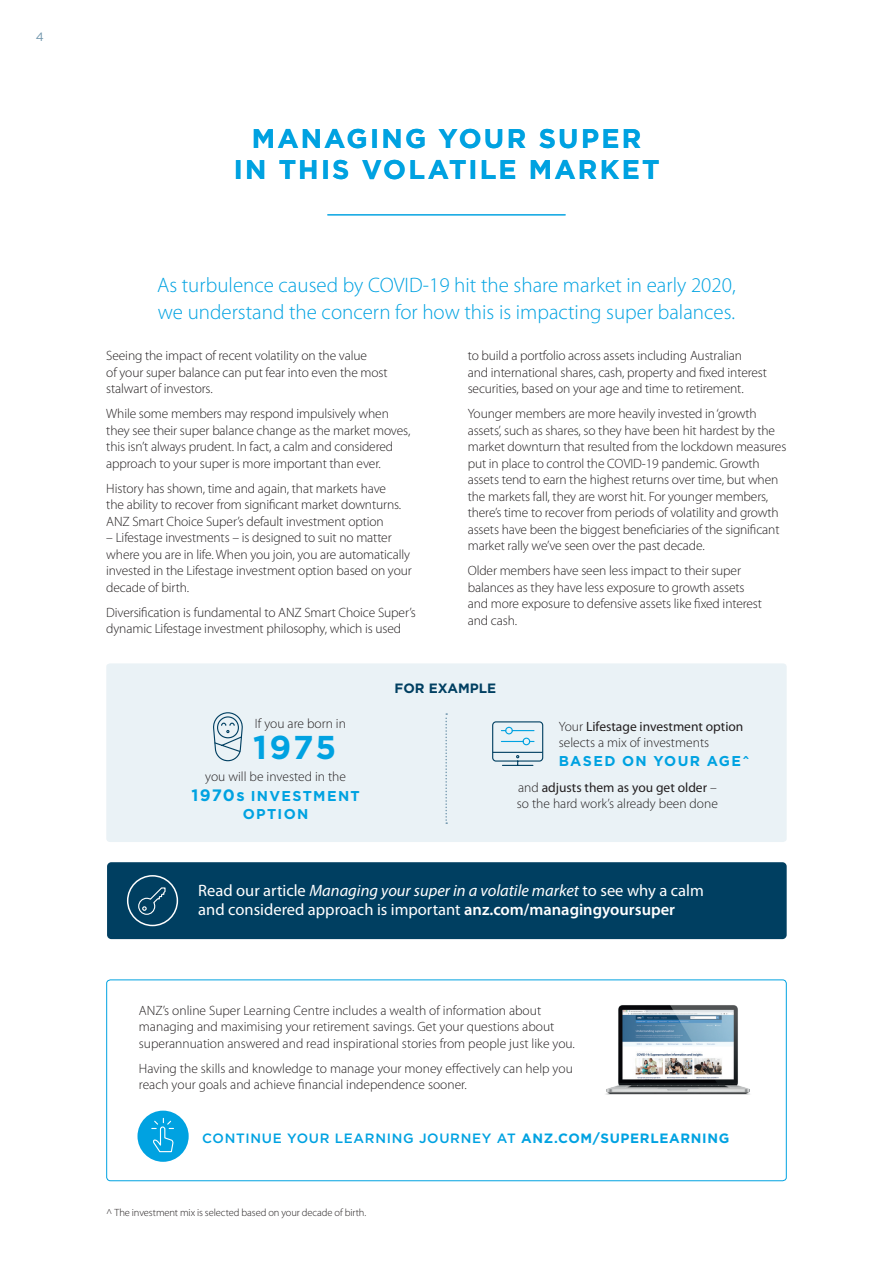
<style>
.page{position:relative;width:893px;height:1263px;background:#fff}
.page>*{position:absolute;margin:0;border:0;box-sizing:border-box;transform-origin:0 0}
.t1{font:700 33px "Gotham";color:#00a2e1}
.t2{font:700 27px/31.5px "Gotham";letter-spacing:.08em;color:#00a2e1;text-align:center}
.t3{font:300 21px/27px "Myriad Pro";color:#00a2e1}
.t4{font:16.5px/19.5px "Myriad Pro";color:#fff}
.t5{font:700 14.25px/18px "Gotham";letter-spacing:.095em;color:#00a2e1;text-align:center}
.t6{font:300 13.5px/16.5px "Myriad Pro";letter-spacing:-.01em;color:#231f20}
.t7{font:500 13.5px "Gotham";letter-spacing:.05em;color:#00a2e1}
.t8{font:700 13.5px "Gotham";color:#003f61}
.t9{font:12px "Gotham";color:#6e94ab}
.t10{font:300 10.5px "Myriad Pro";letter-spacing:-.005em;color:#231f20}
.s1{font-size:16.5px}
.s2{font-weight:400}
.s3{font-style:italic}
.s4{font-weight:600}
.s5{font-weight:700}
</style>
<div class="page">
<hr style="left:892px;top:0;width:1px;height:1263px;background:#eaf2f6">
<hr style="left:327px;top:214px;width:239px;height:1px;background:#00a2e1">
<div style="left:106px;top:663px;width:681px;height:179px;background:#eaf2f6"></div>
<svg style="left:445px;top:713px;width:2px;height:111px"></svg>
<svg style="left:212px;top:712px;width:31px;height:50px;background:#bdcfd9"></svg>
<div style="left:107px;top:862px;width:680px;height:77px;background:#003f61;border-radius:4px"></div>
<svg style="left:138px;top:887px;width:28px;height:28px"></svg>
<div style="left:127px;top:875px;width:51px;height:51px;border:2px solid #fff;border-radius:50%"></div>
<svg style="left:492px;top:721px;width:52px;height:45px;background:#c1d7e1"></svg>
<img style="left:606px;top:1005px;width:144px;height:90px">
<div style="left:137px;top:1110px;width:52px;height:52px;background:#00a2e1;border-radius:50%"></div>
<svg style="left:151px;top:1117px;width:23px;height:36px"></svg>
<div style="left:106px;top:979px;width:681px;height:202px;border:1px solid #00a2e1;border-radius:4px"></div>
<p class="t9" style="left:36px;top:29px;width:10px">4</p>
<h2 class="t2" style="left:234px;top:122px;width:427px">MANAGING YOUR SUPER<br>IN THIS VOLATILE MARKET</h2>
<h3 class="t3" style="left:157px;top:271px;width:580px">As turbulence caused by COVID-19 hit the share market in early 2020, we understand the concern for how this is impacting super balances.</h3>
<p class="t6" style="left:106px;top:347px;width:283px">Seeing the impact of recent volatility on the value<br>of your super balance can put fear into even the most stalwart of investors.</p>
<p class="t6" style="left:106px;top:405px;width:306px">While some members may respond impulsively when they see their super balance change as the market moves, this isn’t always prudent. In fact, a calm and considered approach to your super is more important than ever.</p>
<p class="t6" style="left:106px;top:480px;width:296px">History has shown, time and again, that markets have the ability to recover from significant market downturns.<br>ANZ Smart Choice Super’s default investment option</p>
<p class="t6" style="left:106px;top:529px;width:307px">– Lifestage investments – is designed to suit no matter where you are in life. When you join, you are automatically invested in the Lifestage investment option based on your decade of birth.</p>
<p class="t6" style="left:106px;top:604px;width:311px">Diversification is fundamental to ANZ Smart Choice Super’s dynamic Lifestage investment philosophy, which is used</p>
<p class="t6" style="left:468px;top:347px;width:301px">to build a portfolio across assets including Australian<br>and international shares, cash, property and fixed interest securities, based on your age and time to retirement.</p>
<p class="t6" style="left:468px;top:405px;width:320px">Younger members are more heavily invested in ‘growth assets’, such as shares, so they have been hit hardest by the market downturn that resulted from the lockdown measures put in place to control the COVID-19 pandemic. Growth assets tend to earn the highest returns over time, but when the markets fall, they are worst hit. For younger members, there’s time to recover from periods of volatility and growth assets have been the biggest beneficiaries of the significant market rally we’ve seen over the past decade.</p>
<p class="t6" style="left:468px;top:562px;width:296px">Older members have seen less impact to their super balances as they have less exposure to growth assets and more exposure to defensive assets like fixed interest and cash.</p>
<p class="t6" style="left:255px;top:715px;width:93px">If you are born in</p>
<h1 class="t1" style="left:253px;top:725px;width:85px">1975</h1>
<p class="t6" style="left:205px;top:768px;width:142px">you will be invested in the</p>
<p class="t5" style="left:191px;top:787px;width:170px"><span class="s1">1970s</span> INVESTMENT<br>OPTION</p>
<p class="t8" style="left:395px;top:679px;width:103px">FOR EXAMPLE</p>
<p class="t6" style="left:559px;top:718px;width:186px">Your <span class="s2">Lifestage investment option </span>selects a mix of investments</p>
<p class="t5" style="left:559px;top:752px;width:192px">BASED ON YOUR AGE^</p>
<p class="t6" style="left:517px;top:779px;width:202px">and <span class="s2">adjusts them as you get older</span> – so the hard work’s already been done</p>
<p class="t4" style="left:198px;top:881px;width:507px">Read our article <span class="s3">Managing your super in a volatile market</span> to see why a calm and considered approach is important <span class="s4">anz.com/managingyoursuper</span></p>
<p class="t6" style="left:139px;top:1002px;width:438px">ANZ’s online Super Learning Centre includes a wealth of information about managing and maximising your retirement savings. Get your questions about superannuation answered and read inspirational stories from people just like you.</p>
<p class="t6" style="left:139px;top:1060px;width:435px">Having the skills and knowledge to manage your money effectively can help you reach your goals and achieve financial independence sooner.</p>
<p class="t7" style="left:202px;top:1129px;width:529px">CONTINUE YOUR LEARNING JOURNEY AT <span class="s5">ANZ.COM/SUPERLEARNING</span></p>
<p class="t10" style="left:106px;top:1206px;width:262px">^ The investment mix is selected based on your decade of birth.</p>
</div>
